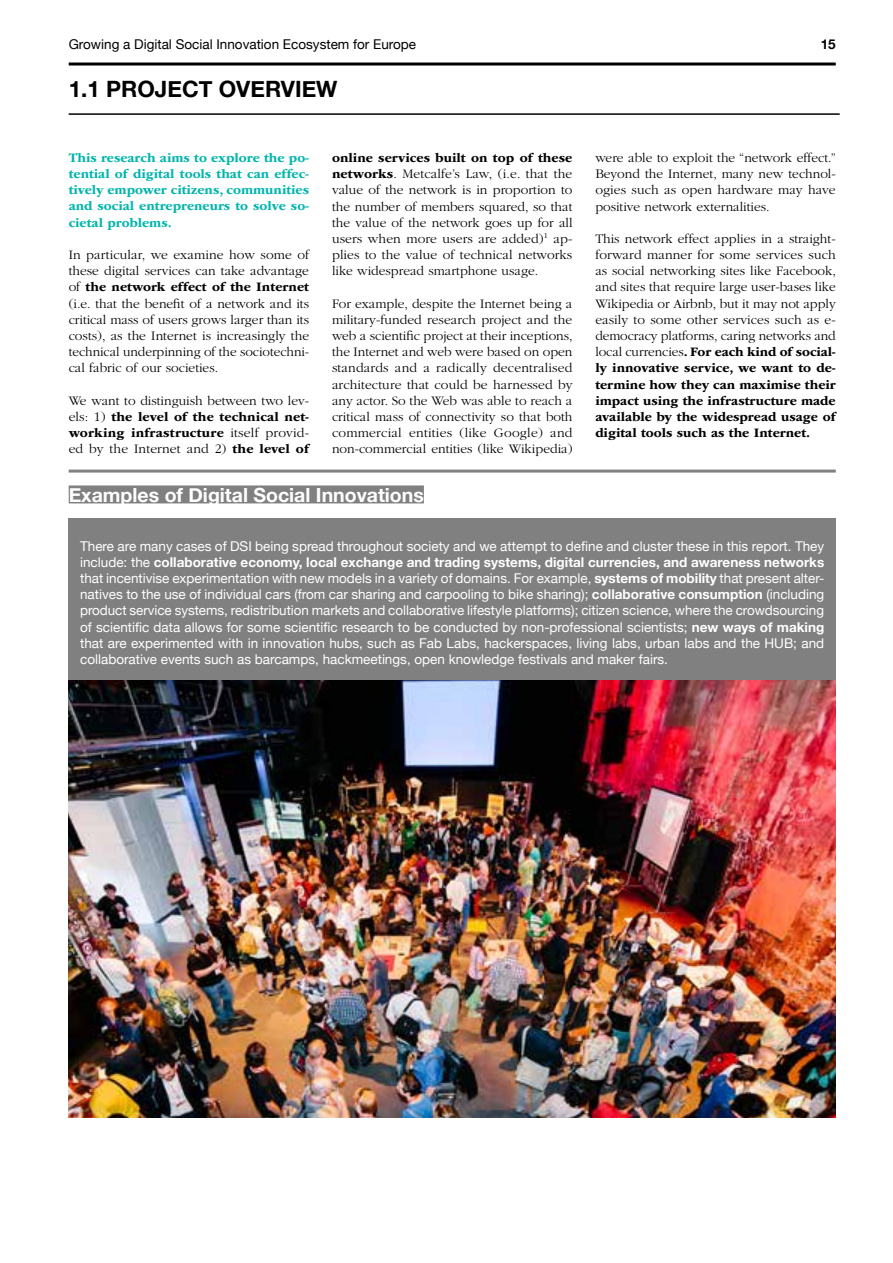
<style>
.page{position:relative;width:893px;height:1263px;background:#fff}
.page>*{position:absolute;margin:0;border:0;box-sizing:border-box;transform-origin:0 0}
.t1{font:700 22.5px "Helvetica Neue";color:#000}
.t2{font:700 19.5px "Helvetica Neue";color:#fff}
.t3{font:300 13.5px/16.2px "ITC Garamond Std";color:#000;text-align:justify}
.t4{font:13.5px/16.2px "Helvetica Neue";color:#fff;text-align:justify}
.t5{font:700 13.5px/16.2px "ITC Garamond Std";color:#00b5ad;text-align:justify}
.t6{font:13.5px "Helvetica Neue";color:#000}
.t7{font:700 13.5px "Helvetica Neue";color:#000}
.s1{font-weight:700}
</style>
<div class="page">
<hr style="left:69px;top:63px;width:767px;height:3px;background:#000">
<hr style="left:69px;top:113px;width:771px;height:2px;background:#000">
<div style="left:69px;top:518px;width:767px;height:502px;background:#808080"></div>
<hr style="left:69px;top:470px;width:767px;height:3px;background:#808080">
<div style="left:69px;top:485px;width:355px;height:18px;background:#808080"></div>
<img style="left:69px;top:680px;width:767px;height:437px">
<p class="t6" style="left:69px;top:34px;width:349px">Growing a Digital Social Innovation Ecosystem for Europe</p>
<p class="t7" style="left:821px;top:33px;width:17px">15</p>
<h1 class="t1" style="left:69px;top:71px;width:270px">1.1 PROJECT OVERVIEW</h1>
<p class="t5" style="left:69px;top:150px;width:242px">This research aims to explore the po&shy;tential of digital tools that can effec&shy;tively empower citizens, communities and social entrepreneurs to solve so&shy;cietal problems.</p>
<p class="t3" style="left:69px;top:247px;width:242px">In particular, we examine how some of these digital services can take advantage of <span class="s1">the network effect of the Internet </span>(i.e. that the benefit of a network and its critical mass of users grows larger than its costs), as the Internet is increasingly the technical underpinning of the sociotechni&shy;cal fabric of our societies.</p>
<p class="t3" style="left:69px;top:393px;width:242px">We want to distinguish between two lev&shy;els: 1) <span class="s1">the level of the technical net&shy;working infrastructure</span> itself provid&shy;ed by the Internet and 2) <span class="s1">the level of</span></p>
<p class="t3" style="left:332px;top:150px;width:242px"><span class="s1">online services built on top of these networks</span>. Metcalfe’s Law, (i.e. that the value of the network is in proportion to the number of members squared, so that the value of the network goes up for all users when more users are added)<sup>1</sup> ap&shy;plies to the value of technical networks like widespread smartphone usage.</p>
<p class="t3" style="left:332px;top:295px;width:242px">For example, despite the Internet being a military-funded research project and the web a scientific project at their inceptions, the Internet and web were based on open standards and a radically decentralised architecture that could be harnessed by any actor. So the Web was able to reach a critical mass of connectivity so that both commercial entities (like Google) and non-commercial entities (like Wikipedia)</p>
<h2 class="t2" style="left:69px;top:480px;width:357px">Examples of Digital Social Innovations</h2>
<p class="t3" style="left:595px;top:150px;width:242px">were able to exploit the “network effect.” Beyond the Internet, many new technol&shy;ogies such as open hardware may have positive network externalities.</p>
<p class="t3" style="left:595px;top:231px;width:242px">This network effect applies in a straight&shy;forward manner for some services such as social networking sites like Facebook, and sites that require large user-bases like Wikipedia or Airbnb, but it may not apply easily to some other services such as e&shy;democracy platforms, caring networks and local currencies<span class="s1">. For each kind of social&shy;ly innovative service, we want to de&shy;termine how they can maximise their impact using the infrastructure made available by the widespread usage of digital tools such as the Internet.</span></p>
<p class="t4" style="left:80px;top:538px;width:746px">There are many cases of DSI being spread throughout society and we attempt to define and cluster these in this report. They include: the <span class="s1">collaborative economy, local exchange and trading systems, digital currencies, and awareness networks </span>that incentivise experimentation with new models in a variety of domains. For example, <span class="s1">systems of mobility</span> that present alter&shy;natives to the use of individual cars (from car sharing and carpooling to bike sharing); <span class="s1">collaborative consumption</span> (including product service systems, redistribution markets and collaborative lifestyle platforms); citizen science, where the crowdsourcing of scientific data allows for some scientific research to be conducted by non-professional scientists; <span class="s1">new ways of making </span>that are experimented with in innovation hubs, such as Fab Labs, hackerspaces, living labs, urban labs and the HUB; and collaborative events such as barcamps, hackmeetings, open knowledge festivals and maker fairs.</p>
</div>
